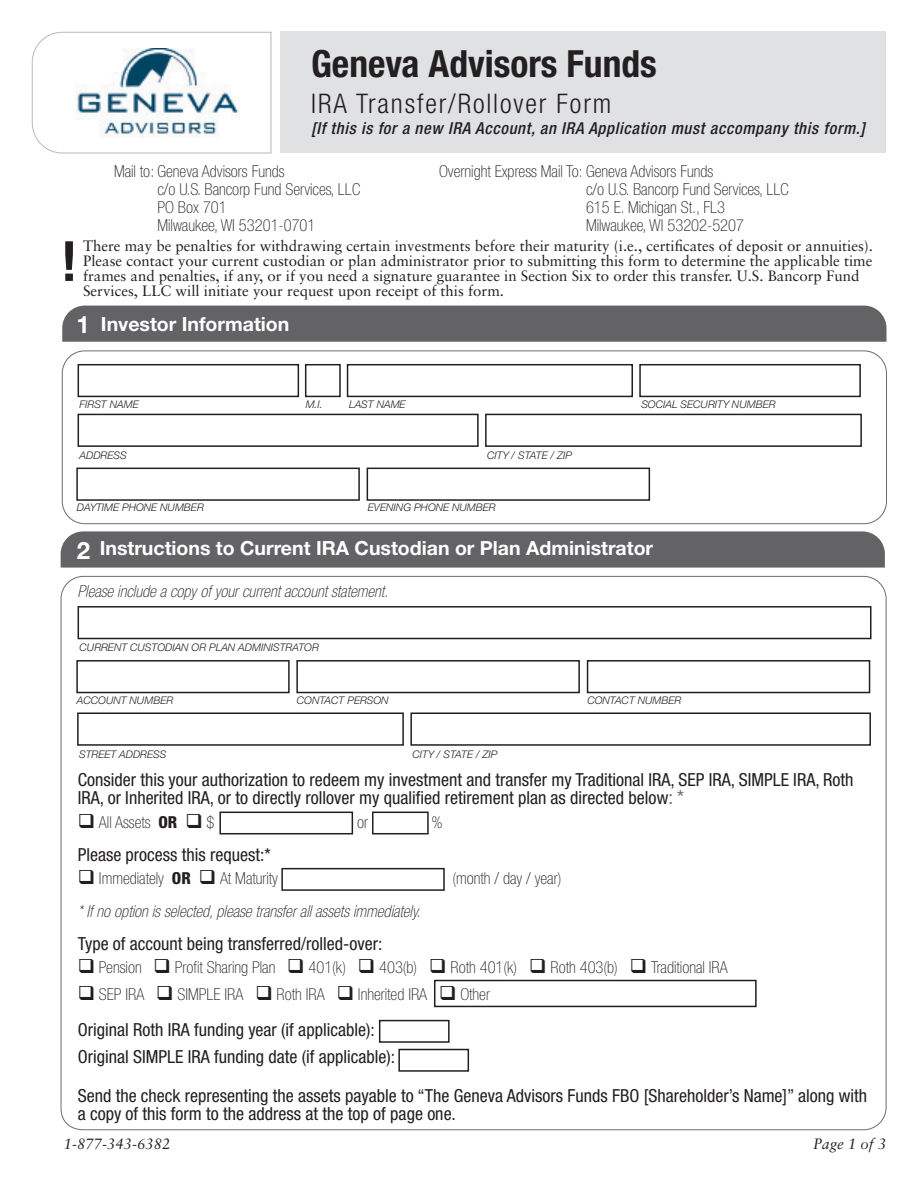
<style>
.page{position:relative;width:918px;height:1188px;background:#fff}
.page>*{position:absolute;margin:0;border:0;box-sizing:border-box;transform-origin:0 0}
.t1{font:700 condensed 55.5px "Helvetica Neue";color:#231f20}
.t2{font:700 condensed 37.5px "Helvetica Neue";color:#231f20}
.t3{font:300 condensed 27px "Helvetica Neue";letter-spacing:.07em;color:#231f20}
.t4{font:700 24px "Helvetica Neue";color:#fff}
.t5{font:700 19.5px "Helvetica Neue";color:#fff}
.t6{font:condensed 18px/18px "Helvetica Neue";color:#231f20}
.t7{font:100 condensed 16.5px "Helvetica Neue";color:#231f20}
.t8{font:italic 100 condensed 16.5px "Helvetica Neue";color:#231f20}
.t9{font:italic 500 condensed 16.5px "Helvetica Neue";letter-spacing:.04em;color:#231f20}
.t10{font:15px/15px "Sabon";color:#231f20}
.t11{font:italic 15px "Sabon";color:#231f20}
.t12{font:italic 300 10.5px "Helvetica Neue";color:#231f20}
.s1{font-size:19.5px;color:#6c6d70}
.s2{font-weight:800}
</style>
<div class="page">
<div style="left:280px;top:32px;width:606px;height:121px;background:#e0e1e3"></div>
<svg style="left:31px;top:32px;width:241px;height:122px"></svg>
<div style="left:62px;top:306px;width:824px;height:36px;background:#636366"></div>
<div style="left:62px;top:351px;width:825px;height:173px;border:1px solid #6c6d70;border-radius:22px"></div>
<div style="left:78px;top:364px;width:221px;height:33px;border:2px solid #231f20"></div>
<div style="left:639px;top:364px;width:222px;height:33px;border:2px solid #231f20"></div>
<div style="left:78px;top:414px;width:401px;height:33px;border:2px solid #231f20"></div>
<div style="left:485px;top:414px;width:377px;height:33px;border:2px solid #231f20"></div>
<div style="left:305px;top:364px;width:36px;height:33px;border:2px solid #231f20"></div>
<div style="left:347px;top:364px;width:286px;height:33px;border:2px solid #231f20"></div>
<div style="left:76px;top:468px;width:284px;height:33px;border:2px solid #231f20"></div>
<div style="left:367px;top:468px;width:283px;height:33px;border:2px solid #231f20"></div>
<div style="left:78px;top:606px;width:794px;height:33px;border:2px solid #231f20"></div>
<div style="left:76px;top:660px;width:214px;height:33px;border:2px solid #231f20"></div>
<div style="left:296px;top:660px;width:284px;height:33px;border:2px solid #231f20"></div>
<div style="left:219px;top:812px;width:134px;height:22px;border:2px solid #231f20"></div>
<div style="left:281px;top:868px;width:164px;height:23px;border:2px solid #231f20"></div>
<div style="left:434px;top:980px;width:323px;height:27px;border:2px solid #231f20"></div>
<div style="left:372px;top:812px;width:57px;height:22px;border:2px solid #231f20"></div>
<div style="left:379px;top:1020px;width:71px;height:23px;border:2px solid #231f20"></div>
<div style="left:398px;top:1049px;width:71px;height:23px;border:2px solid #231f20"></div>
<div style="left:587px;top:660px;width:283px;height:33px;border:2px solid #231f20"></div>
<div style="left:61px;top:531px;width:824px;height:37px;background:#636366"></div>
<div style="left:77px;top:712px;width:327px;height:34px;border:2px solid #231f20"></div>
<div style="left:410px;top:712px;width:461px;height:34px;border:2px solid #231f20"></div>
<p class="t2" style="left:311px;top:41px;width:347px">Geneva Advisors Funds</p>
<p class="t3" style="left:311px;top:88px;width:302px">IRA Transfer/Rollover Form</p>
<p class="t9" style="left:311px;top:119px;width:556px">[If this is for a new IRA Account, an IRA Application must accompany this form.]</p>
<p class="t7" style="left:114px;top:162px;width:172px">Mail to: Geneva Advisors Funds</p>
<p class="t7" style="left:157px;top:180px;width:204px">c/o U.S. Bancorp Fund Services, LLC</p>
<p class="t7" style="left:157px;top:198px;width:71px">PO Box 701</p>
<p class="t7" style="left:157px;top:216px;width:159px">Milwaukee, WI 53201-0701</p>
<p class="t7" style="left:439px;top:162px;width:276px">Overnight Express Mail To: Geneva Advisors Funds</p>
<p class="t7" style="left:586px;top:180px;width:204px">c/o U.S. Bancorp Fund Services, LLC</p>
<p class="t7" style="left:586px;top:198px;width:141px">615 E. Michigan St., FL3</p>
<p class="t7" style="left:586px;top:216px;width:159px">Milwaukee, WI 53202-5207</p>
<p class="t10" style="left:83px;top:239px;width:792px">There may be penalties for withdrawing certain investments before their maturity (i.e., certificates of deposit or annuities).<br>Please contact your current custodian or plan administrator prior to submitting this form to determine the applicable time frames and penalties, if any, or if you need a signature guarantee in Section Six to order this transfer. U.S. Bancorp Fund Services, LLC will initiate your request upon receipt of this form.</p>
<p class="t4" style="left:76px;top:310px;width:15px">1</p>
<p class="t5" style="left:101px;top:312px;width:190px">Investor Information</p>
<p class="t1" style="left:61px;top:228px;width:18px">!</p>
<p class="t12" style="left:80px;top:398px;width:61px">FIRST NAME</p>
<p class="t12" style="left:641px;top:398px;width:136px">SOCIAL SECURITY NUMBER</p>
<p class="t12" style="left:306px;top:398px;width:19px">M.I.</p>
<p class="t12" style="left:349px;top:398px;width:58px">LAST NAME</p>
<p class="t12" style="left:80px;top:449px;width:49px">ADDRESS</p>
<p class="t12" style="left:487px;top:449px;width:86px">CITY / STATE / ZIP</p>
<p class="t12" style="left:77px;top:501px;width:128px">DAYTIME PHONE NUMBER</p>
<p class="t12" style="left:368px;top:501px;width:129px">EVENING PHONE NUMBER</p>
<p class="t4" style="left:77px;top:535px;width:15px">2</p>
<p class="t5" style="left:100px;top:536px;width:555px">Instructions to Current IRA Custodian or Plan Administrator</p>
<p class="t8" style="left:78px;top:582px;width:312px">Please include a copy of your current account statement.</p>
<p class="t12" style="left:80px;top:641px;width:241px">CURRENT CUSTODIAN OR PLAN ADMINISTRATOR</p>
<p class="t12" style="left:77px;top:694px;width:98px">ACCOUNT NUMBER</p>
<p class="t12" style="left:297px;top:694px;width:93px">CONTACT PERSON</p>
<p class="t12" style="left:587px;top:694px;width:96px">CONTACT NUMBER</p>
<p class="t12" style="left:79px;top:748px;width:89px">STREET ADDRESS</p>
<p class="t12" style="left:412px;top:748px;width:86px">CITY / STATE / ZIP</p>
<p class="t6" style="left:78px;top:771px;width:777px">Consider this your authorization to redeem my investment and transfer my Traditional IRA, SEP IRA, SIMPLE IRA, Roth<br>IRA, or Inherited IRA, or to directly rollover my qualified retirement plan as directed below<span class="s1">: *</span></p>
<p class="t7" style="left:78px;top:813px;width:138px">❑ All Assets <span class="s2">OR</span> ❑ $</p>
<p class="t7" style="left:357px;top:813px;width:13px">or</p>
<p class="t7" style="left:431px;top:813px;width:13px">%</p>
<p class="t6" style="left:78px;top:845px;width:195px">Please process this request:*</p>
<p class="t7" style="left:78px;top:869px;width:202px">❑ Immediately <span class="s2">OR</span> ❑ At Maturity</p>
<p class="t7" style="left:452px;top:869px;width:111px">(month / day / year)</p>
<p class="t8" style="left:78px;top:902px;width:344px">* If no option is selected, please transfer all assets immediately.</p>
<p class="t6" style="left:78px;top:935px;width:306px">Type of account being transferred/rolled-over:</p>
<p class="t7" style="left:78px;top:958px;width:652px">❑ Pension ❑ Profit Sharing Plan ❑ 401(k) ❑ 403(b) ❑ Roth 401(k) ❑ Roth 403(b) ❑ Traditional IRA</p>
<p class="t7" style="left:78px;top:985px;width:414px">❑ SEP IRA ❑ SIMPLE IRA ❑ Roth IRA ❑ Inherited IRA ❑ Other</p>
<p class="t6" style="left:78px;top:1021px;width:299px">Original Roth IRA funding year (if applicable):</p>
<p class="t6" style="left:78px;top:1048px;width:319px">Original SIMPLE IRA funding date (if applicable):</p>
<p class="t6" style="left:78px;top:1087px;width:791px">Send the check representing the assets payable to “The Geneva Advisors Funds FBO [Shareholder’s Name]” along with a copy of this form to the address at the top of page one.</p>
<p class="t11" style="left:64px;top:1135px;width:108px">1-877-343-6382</p>
<p class="t11" style="left:813px;top:1135px;width:75px">Page 1 of 3</p>
</div>
